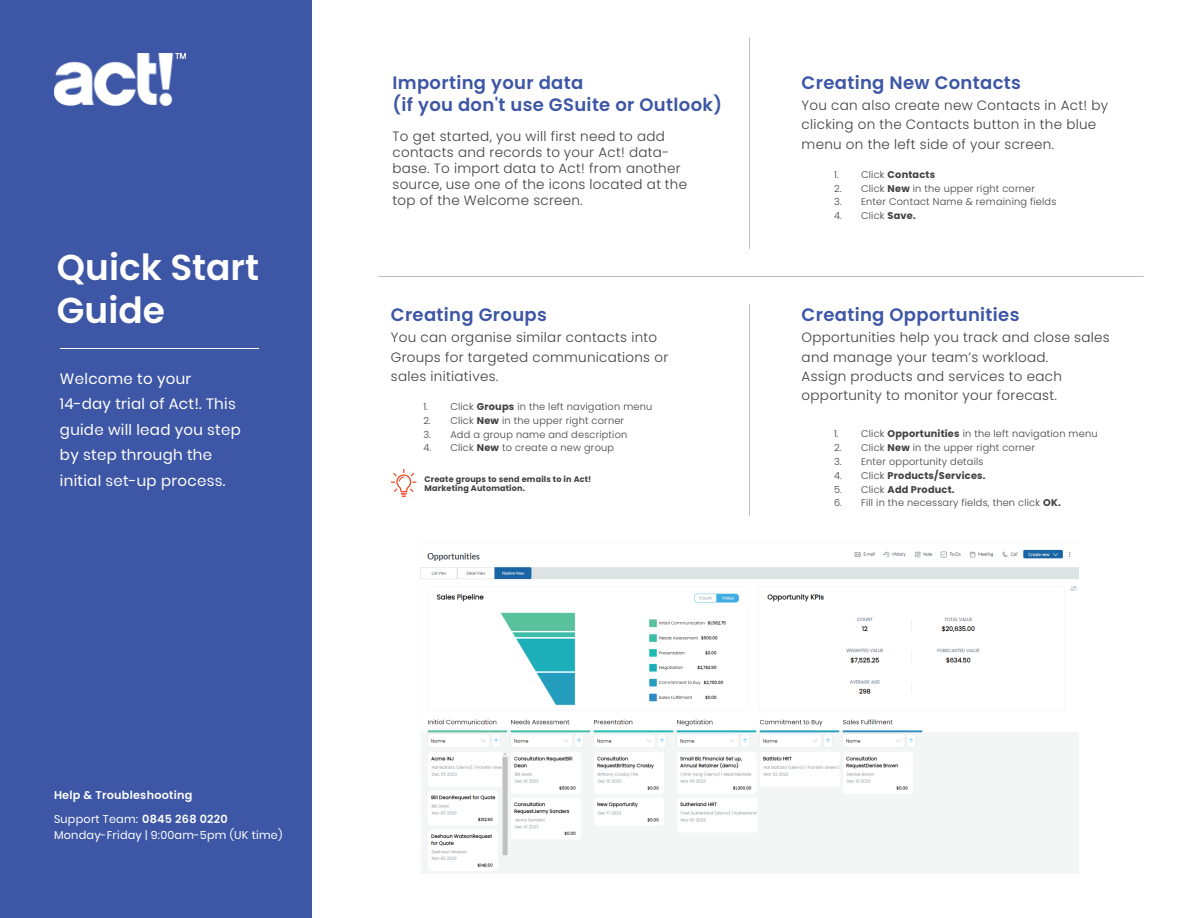
<style>
.page{position:relative;width:1188px;height:918px;background:#fff}
.page>*{position:absolute;margin:0;border:0;box-sizing:border-box;transform-origin:0 0}
.t1{font:600 36px/43.2px "Poppins";color:#fff}
.t2{font:600 18px/21.6px "Poppins";letter-spacing:.02em;color:#3d56a5}
.t3{font:15px/25.5px "Poppins";letter-spacing:.02em;color:#fff}
.t4{font:300 13.5px/19.2px "Poppins";letter-spacing:.02em;color:#414042}
.t5{font:600 11.25px/23.2px "Poppins";letter-spacing:.02em;color:#fff}
.t6{font:11.25px "Poppins";letter-spacing:.02em;color:#fff}
.t7{font:300 9.75px "Poppins";letter-spacing:.02em;color:#414042}
.t8{font:700 9.75px "Poppins";letter-spacing:.02em;color:#414042}
.t9{font:700 8.1px/9.6px "Poppins";letter-spacing:.02em;color:#414042}
.s1{font-weight:300}
.s2{font-weight:700}
.s3{font-weight:400}
</style>
<div class="page">
<div style="left:0;top:0;width:311px;height:918px;background:#3d56a5"></div>
<hr style="left:60px;top:348px;width:199px;height:1px;background:#fff">
<svg style="left:391px;top:469px;width:26px;height:29px"></svg>
<hr style="left:749px;top:37px;width:1px;height:212px;background:#231f20">
<hr style="left:749px;top:304px;width:1px;height:212px;background:#231f20">
<hr style="left:378px;top:276px;width:766px;height:1px;background:#231f20">
<img style="left:421px;top:549px;width:658px;height:325px">
<img style="left:54px;top:54px;width:132px;height:51px">
<h1 class="t1" style="left:57px;top:246px;width:204px">Quick Start<br>Guide</h1>
<p class="t3" style="left:60px;top:366px;width:183px">Welcome to your<br>14-day trial of Act!. This guide will lead you step by step through the initial set-up process.</p>
<h2 class="t2" style="left:393px;top:72px;width:331px">Importing your data<br>(if you don't use GSuite or Outlook)</h2>
<h2 class="t2" style="left:802px;top:72px;width:221px">Creating New Contacts</h2>
<p class="t4" style="left:802px;top:96px;width:308px">You can also create new Contacts in Act! by clicking on the Contacts button in the blue menu on the left side of your screen.</p>
<p class="t8" style="left:834px;top:169px;width:103px"><span class="s1">1. Click</span> Contacts</p>
<p class="t7" style="left:834px;top:183px;width:202px">2. Click <span class="s2">New</span> in the upper right corner</p>
<p class="t7" style="left:834px;top:196px;width:224px">3. Enter Contact Name &amp; remaining fields</p>
<p class="t7" style="left:834px;top:210px;width:83px">4. Click <span class="s2">Save.</span></p>
<p class="t4" style="left:393px;top:128px;width:296px;line-height:16.2px">To get started, you will first need to add contacts and records to your Act! data&shy;base. To import data to Act! from another source, use one of the icons located at the top of the Welcome screen.</p>
<h2 class="t2" style="left:391px;top:304px;width:158px">Creating Groups</h2>
<p class="t4" style="left:391px;top:328px;width:279px">You can organise similar contacts into<br>Groups for targeted communications or sales initiatives.</p>
<p class="t7" style="left:423px;top:401px;width:230px">1. Click <span class="s2">Groups</span> in the left navigation menu</p>
<p class="t7" style="left:423px;top:415px;width:202px">2. Click <span class="s2">New</span> in the upper right corner</p>
<p class="t7" style="left:423px;top:429px;width:206px">3. Add a group name and description</p>
<p class="t7" style="left:423px;top:442px;width:192px">4. Click <span class="s2">New</span> to create a new group</p>
<p class="t9" style="left:425px;top:474px;width:168px">Create groups to send emails to in Act!<br>Marketing Automation.</p>
<h2 class="t2" style="left:802px;top:304px;width:219px">Creating Opportunities</h2>
<p class="t4" style="left:802px;top:328px;width:310px">Opportunities help you track and close sales and manage your team’s workload.<br>Assign products and services to each opportunity to monitor your forecast.</p>
<p class="t7" style="left:834px;top:428px;width:265px">1. Click <span class="s2">Opportunities</span> in the left navigation menu</p>
<p class="t7" style="left:834px;top:442px;width:202px">2. Click <span class="s2">New</span> in the upper right corner</p>
<p class="t7" style="left:834px;top:456px;width:151px">3. Enter opportunity details</p>
<p class="t8" style="left:834px;top:470px;width:153px"><span class="s1">4. Click</span> Products/Services.</p>
<p class="t8" style="left:834px;top:484px;width:122px"><span class="s1">5. Click</span> Add Product.</p>
<p class="t7" style="left:834px;top:497px;width:228px">6. Fill in the necessary fields, then click <span class="s2">OK.</span></p>
<p class="t5" style="left:54px;top:784px;width:175px">Help &amp; Troubleshooting<br><span class="s3">Support Team:</span> 0845 268 0220</p>
<p class="t6" style="left:54px;top:829px;width:230px">Monday-Friday | 9:00am-5pm (UK time)</p>
</div>
